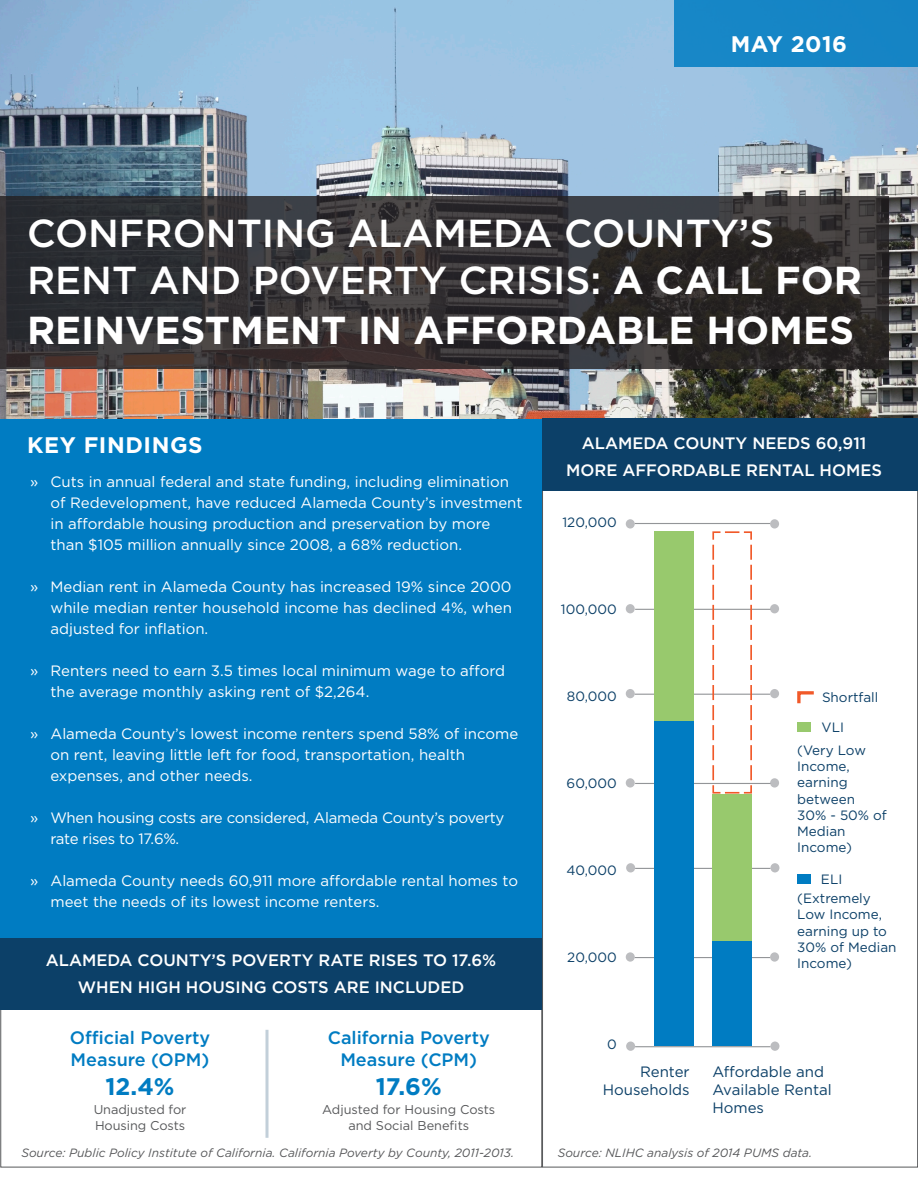
<style>
.page{position:relative;width:918px;height:1188px;background:#fff}
.page>*{position:absolute;margin:0;border:0;box-sizing:border-box;transform-origin:0 0}
.t1{font:500 39px/46.8px "Gotham";color:#fff}
.t2{font:700 39px "Gotham";color:#fff}
.t3{font:700 24px "Gotham";color:#007cc2}
.t4{font:700 22.5px "Gotham";letter-spacing:.025em;color:#fff}
.t5{font:500 18px "Gotham";color:#007cc2}
.t6{font:500 16.5px/27px "Gotham";color:#fff;text-align:center}
.t7{font:15px/21px "Gotham";color:#fff}
.t8{font:15px/21px "Gotham";letter-spacing:-.02em;color:#fff}
.t9{font:15px/18px "Gotham";color:#0c4068;text-align:right}
.t10{font:13.5px/16.2px "Gotham";color:#0c4068}
.t11{font:12.75px "Gotham";letter-spacing:-.005em;color:#57585a}
.t12{font:italic 12px "Gotham";color:#57585a}
.s1{font-weight:700}
</style>
<div class="page">
<img style="left:0;top:0;width:918px;height:419px">
<div style="left:0;top:419px;width:542px;height:519px;background:#007cc2"></div>
<svg style="left:0;top:196px;width:889px;height:173px;background:#333132"></svg>
<div style="left:674px;top:0;width:244px;height:67px;background:#1685c5"></div>
<div style="left:0;top:938px;width:542px;height:72px;background:#0c4068"></div>
<hr style="left:266px;top:1030px;width:2px;height:108px;background:#c2cfd9">
<div style="left:542px;top:419px;width:376px;height:72px;background:#0c4068"></div>
<svg style="left:797px;top:691px;width:17px;height:13px"></svg>
<div style="left:626px;top:519px;width:9px;height:10px;background:#bcbdc0;border-radius:50%"></div>
<div style="left:770px;top:519px;width:9px;height:10px;background:#bcbdc0;border-radius:50%"></div>
<hr style="left:635px;top:523px;width:135px;height:1px;background:#939598">
<div style="left:626px;top:604px;width:9px;height:9px;background:#bcbdc0;border-radius:50%"></div>
<div style="left:770px;top:604px;width:9px;height:9px;background:#bcbdc0;border-radius:50%"></div>
<div style="left:626px;top:689px;width:9px;height:9px;background:#bcbdc0;border-radius:50%"></div>
<div style="left:770px;top:689px;width:9px;height:9px;background:#bcbdc0;border-radius:50%"></div>
<div style="left:626px;top:778px;width:9px;height:10px;background:#bcbdc0;border-radius:50%"></div>
<div style="left:770px;top:778px;width:9px;height:10px;background:#bcbdc0;border-radius:50%"></div>
<div style="left:626px;top:863px;width:9px;height:9px;background:#bcbdc0;border-radius:50%"></div>
<div style="left:770px;top:863px;width:9px;height:9px;background:#bcbdc0;border-radius:50%"></div>
<div style="left:626px;top:952px;width:9px;height:10px;background:#bcbdc0;border-radius:50%"></div>
<div style="left:770px;top:952px;width:9px;height:10px;background:#bcbdc0;border-radius:50%"></div>
<div style="left:626px;top:1042px;width:9px;height:9px;background:#bcbdc0;border-radius:50%"></div>
<div style="left:770px;top:1042px;width:9px;height:9px;background:#bcbdc0;border-radius:50%"></div>
<hr style="left:635px;top:609px;width:135px;height:1px;background:#939598">
<hr style="left:635px;top:694px;width:135px;height:1px;background:#939598">
<hr style="left:635px;top:783px;width:135px;height:1px;background:#939598">
<hr style="left:635px;top:868px;width:135px;height:1px;background:#939598">
<hr style="left:635px;top:957px;width:135px;height:1px;background:#939598">
<hr style="left:635px;top:1046px;width:135px;height:1px;background:#939598">
<div style="left:797px;top:722px;width:13px;height:10px;background:#98c96d"></div>
<div style="left:797px;top:875px;width:13px;height:9px;background:#007cc2"></div>
<div style="left:655px;top:531px;width:39px;height:315px;background:#98c96d"></div>
<div style="left:655px;top:721px;width:39px;height:325px;background:#007cc2"></div>
<div style="left:713px;top:794px;width:39px;height:201px;background:#98c96d"></div>
<svg style="left:712px;top:531px;width:41px;height:263px"></svg>
<div style="left:713px;top:942px;width:39px;height:104px;background:#007cc2"></div>
<p class="t4" style="left:731px;top:29px;width:118px">MAY 2016</p>
<p class="t1" style="left:27px;top:209px;width:837px">CONFRONTING ALAMEDA COUNTY’S<br>RENT AND POVERTY CRISIS: <span class="s1">A CALL FOR</span></p>
<p class="t2" style="left:27px;top:305px;width:829px">REINVESTMENT IN AFFORDABLE HOMES</p>
<p class="t4" style="left:27px;top:430px;width:177px">KEY FINDINGS</p>
<p class="t7" style="left:50px;top:471px;width:474px;text-indent:-20px">» Cuts in annual federal and state funding, including elimination of Redevelopment, have reduced Alameda County’s investment in affordable housing production and preservation by more than $105 million annually since 2008, a 68% reduction.</p>
<p class="t7" style="left:50px;top:576px;width:463px;text-align:justify;text-indent:-20px">» Median rent in Alameda County has increased 19% since 2000 while median renter household income has declined 4%, when adjusted for inflation.</p>
<p class="t7" style="left:50px;top:660px;width:456px;text-indent:-20px">» Renters need to earn 3.5 times local minimum wage to afford the average monthly asking rent of $2,264.</p>
<p class="t7" style="left:50px;top:723px;width:469px;text-indent:-20px">» Alameda County’s lowest income renters spend 58% of income on rent, leaving little left for food, transportation, health expenses, and other needs.</p>
<p class="t8" style="left:50px;top:807px;width:456px;text-indent:-20px">» When housing costs are considered, Alameda County’s poverty rate rises to 17.6%.</p>
<p class="t7" style="left:50px;top:870px;width:469px;text-indent:-20px">» Alameda County needs 60,911 more affordable rental homes to meet the needs of its lowest income renters.</p>
<p class="t6" style="left:46px;top:946px;width:452px">ALAMEDA COUNTY’S POVERTY RATE RISES TO 17.6%</p>
<p class="t6" style="left:78px;top:973px;width:388px">WHEN HIGH HOUSING COSTS ARE INCLUDED</p>
<p class="t5" style="left:70px;top:1026px;width:142px">Official Poverty</p>
<p class="t5" style="left:71px;top:1048px;width:140px">Measure (OPM)</p>
<p class="t3" style="left:106px;top:1070px;width:71px">12.4%</p>
<p class="t11" style="left:94px;top:1102px;width:94px">Unadjusted for</p>
<p class="t11" style="left:95px;top:1117px;width:92px">Housing Costs</p>
<p class="t5" style="left:328px;top:1026px;width:164px">California Poverty</p>
<p class="t5" style="left:340px;top:1048px;width:138px">Measure (CPM)</p>
<p class="t3" style="left:376px;top:1070px;width:67px">17.6%</p>
<p class="t11" style="left:322px;top:1102px;width:175px">Adjusted for Housing Costs</p>
<p class="t11" style="left:348px;top:1117px;width:122px">and Social Benefits</p>
<p class="t12" style="left:21px;top:1145px;width:494px">Source: Public Policy Institute of California. California Poverty by County, 2011-2013.</p>
<p class="t6" style="left:566px;top:429px;width:318px">ALAMEDA COUNTY NEEDS 60,911<br>MORE AFFORDABLE RENTAL HOMES</p>
<p class="t10" style="left:562px;top:514px;width:56px">120,000</p>
<p class="t10" style="left:561px;top:601px;width:57px">100,000</p>
<p class="t10" style="left:567px;top:688px;width:51px">80,000</p>
<p class="t10" style="left:567px;top:775px;width:52px">60,000</p>
<p class="t10" style="left:566px;top:862px;width:52px">40,000</p>
<p class="t10" style="left:567px;top:949px;width:51px">20,000</p>
<p class="t10" style="left:607px;top:1036px;width:11px">0</p>
<p class="t10" style="left:822px;top:689px;width:58px">Shortfall</p>
<p class="t10" style="left:822px;top:719px;width:24px">VLI</p>
<p class="t10" style="left:797px;top:742px;width:70px">(Very Low<br>Income, earning</p>
<p class="t10" style="left:797px;top:790px;width:91px">between<br>30% - 50% of<br>Median</p>
<p class="t10" style="left:797px;top:839px;width:56px">Income)</p>
<p class="t10" style="left:797px;top:890px;width:101px">(Extremely<br>Low Income, earning up to<br>30% of Median<br>Income)</p>
<p class="t10" style="left:821px;top:871px;width:23px">ELI</p>
<p class="t9" style="left:603px;top:1063px;width:88px">Renter<br>Households</p>
<p class="t9" style="left:712px;top:1063px;width:121px;text-align:left">Affordable and<br>Available Rental<br>Homes</p>
<p class="t12" style="left:558px;top:1145px;width:256px">Source: NLIHC analysis of 2014 PUMS data.</p>
</div>
